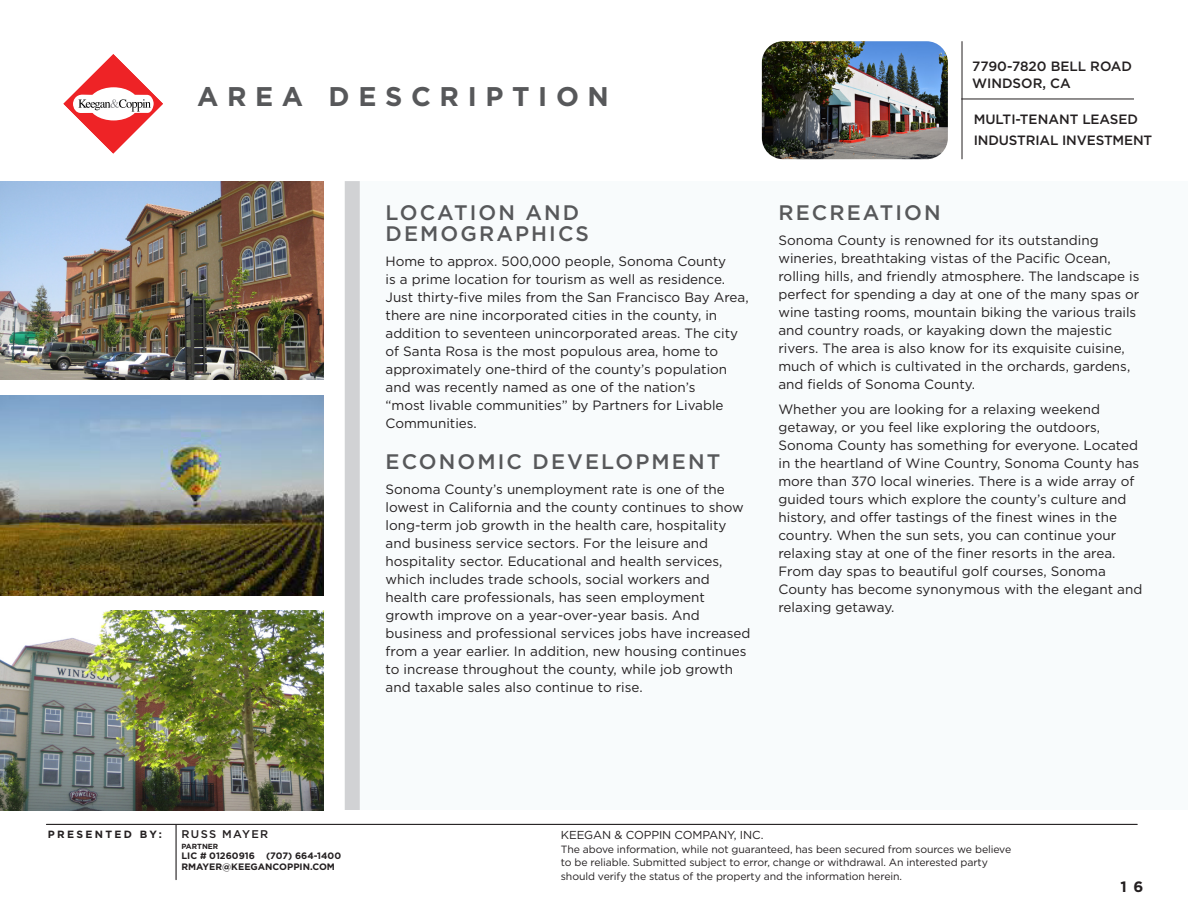
<style>
.page{position:relative;width:1188px;height:918px;background:#fff}
.page>*{position:absolute;margin:0;border:0;box-sizing:border-box;transform-origin:0 0}
.t1{font:700 27px "Gotham";letter-spacing:.32em;color:#57585a}
.t2{font:500 21px/21px "Gotham";letter-spacing:.1em;color:#57585a}
.t3{font:700 15px "Gotham";color:#231f20}
.t4{font:13.5px/18px "Gotham";color:#231f20}
.t5{font:500 13.5px/16.2px "Gotham";letter-spacing:-.01em;color:#231f20}
.t6{font:11.55px "Gotham";letter-spacing:-.01em;color:#231f20}
.t7{font:500 11.1px "Gotham";letter-spacing:.12em;color:#231f20}
.t8{font:10.5px/13.5px "Gotham";letter-spacing:-.01em;color:#231f20}
.t9{font:700 10.5px "Gotham";letter-spacing:.22em;color:#231f20}
.t10{font:700 9.3px/10.5px "Gotham";color:#231f20}
.t11{font:700 7.5px "Gotham";color:#231f20}
</style>
<div class="page">
<svg style="left:63px;top:54px;width:100px;height:100px"></svg>
<hr style="left:176px;top:825px;width:1px;height:55px;background:#231f20">
<hr style="left:46px;top:824px;width:1091px;height:1px;background:#231f20">
<hr style="left:962px;top:41px;width:1px;height:118px;background:#231f20">
<hr style="left:961px;top:99px;width:173px;height:1px;background:#231f20">
<img style="left:762px;top:41px;width:186px;height:118px">
<div style="left:352px;top:181px;width:836px;height:629px;background:#f8fbfc"></div>
<div style="left:345px;top:181px;width:15px;height:629px;background:#d1d2d4"></div>
<img style="left:0;top:181px;width:324px;height:199px">
<img style="left:0;top:610px;width:324px;height:200px">
<img style="left:0;top:395px;width:324px;height:200px">
<h1 class="t1" style="left:197px;top:79px;width:413px">AREA DESCRIPTION</h1>
<h2 class="t2" style="left:386px;top:202px;width:205px">LOCATION AND<br>DEMOGRAPHICS</h2>
<p class="t4" style="left:386px;top:252px;width:365px">Home to approx. 500,000 people, Sonoma County<br>is a prime location for tourism as well as residence.<br>Just thirty-five miles from the San Francisco Bay Area, there are nine incorporated cities in the county, in addition to seventeen unincorporated areas. The city of Santa Rosa is the most populous area, home to approximately one-third of the county’s population and was recently named as one of the nation’s<br>“most livable communities” by Partners for Livable Communities.</p>
<h2 class="t2" style="left:386px;top:451px;width:336px">ECONOMIC DEVELOPMENT</h2>
<p class="t4" style="left:386px;top:480px;width:366px">Sonoma County’s unemployment rate is one of the lowest in California and the county continues to show long-term job growth in the health care, hospitality and business service sectors. For the leisure and hospitality sector. Educational and health services, which includes trade schools, social workers and health care professionals, has seen employment growth improve on a year-over-year basis. And business and professional services jobs have increased from a year earlier. In addition, new housing continues to increase throughout the county, while job growth and taxable sales also continue to rise.</p>
<p class="t5" style="left:972px;top:58px;width:161px">7790-7820 BELL ROAD<br>WINDSOR, CA</p>
<p class="t5" style="left:974px;top:108px;width:180px;line-height:21px">MULTI-TENANT LEASED<br>INDUSTRIAL INVESTMENT</p>
<h2 class="t2" style="left:778px;top:202px;width:164px">RECREATION</h2>
<p class="t4" style="left:778px;top:231px;width:362px">Sonoma County is renowned for its outstanding wineries, breathtaking vistas of the Pacific Ocean, rolling hills, and friendly atmosphere. The landscape is perfect for spending a day at one of the many spas or wine tasting rooms, mountain biking the various trails and country roads, or kayaking down the majestic rivers. The area is also know for its exquisite cuisine, much of which is cultivated in the orchards, gardens, and fields of Sonoma County.</p>
<p class="t4" style="left:778px;top:400px;width:365px">Whether you are looking for a relaxing weekend getaway, or you feel like exploring the outdoors, Sonoma County has something for everyone. Located in the heartland of Wine Country, Sonoma County has more than 370 local wineries. There is a wide array of guided tours which explore the county’s culture and history, and offer tastings of the finest wines in the country. When the sun sets, you can continue your relaxing stay at one of the finer resorts in the area.<br>From day spas to beautiful golf courses, Sonoma County has become synonymous with the elegant and relaxing getaway.</p>
<p class="t7" style="left:181px;top:827px;width:88px">RUSS MAYER</p>
<p class="t11" style="left:181px;top:841px;width:38px">PARTNER</p>
<p class="t10" style="left:181px;top:851px;width:161px">LIC # 01260916 (707) 664-1400<br>RMAYER@KEEGANCOPPIN.COM</p>
<p class="t9" style="left:48px;top:828px;width:116px">PRESENTED BY:</p>
<p class="t6" style="left:561px;top:828px;width:204px">KEEGAN &amp; COPPIN COMPANY, INC.</p>
<p class="t8" style="left:561px;top:842px;width:452px">The above information, while not guaranteed, has been secured from sources we believe to be reliable. Submitted subject to error, change or withdrawal. An interested party should verify the status of the property and the information herein.</p>
<p class="t3" style="left:1120px;top:876px;width:25px">1 6</p>
</div>
